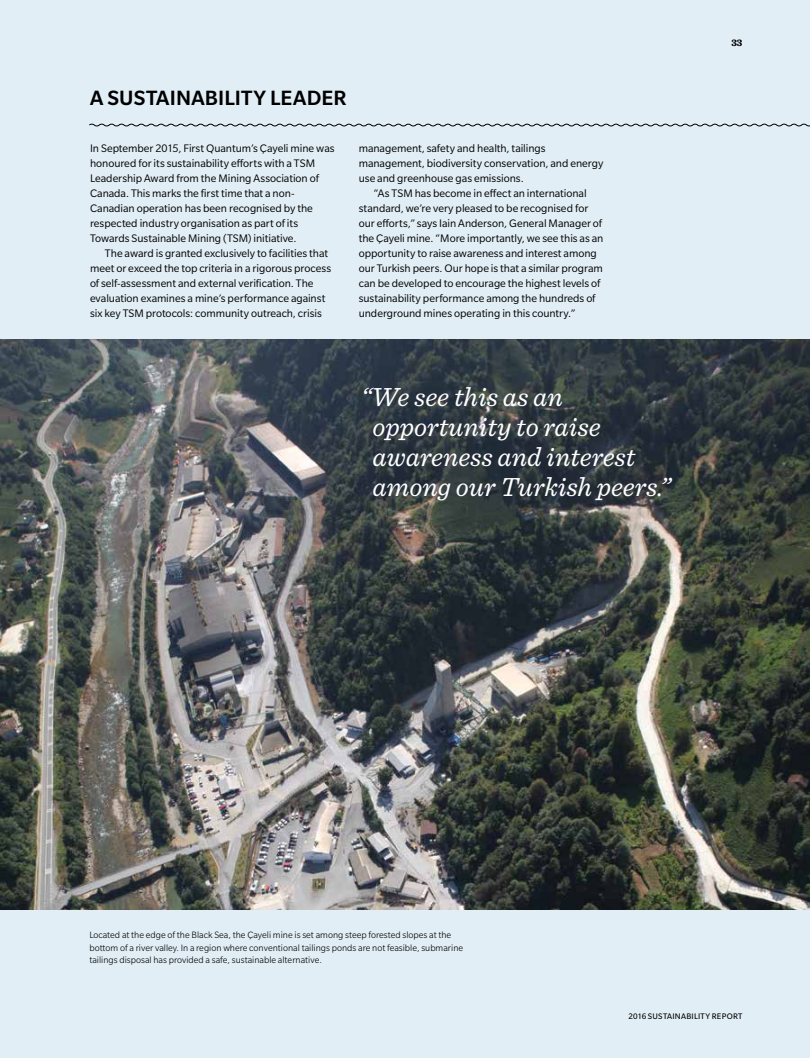
<style>
.page{position:relative;width:810px;height:1058px;background:#e1eef5}
.page>*{position:absolute;margin:0;border:0;box-sizing:border-box;transform-origin:0 0}
.t1{font:italic 27.5px/30px "Sentinel";color:#fff}
.t2{font:500 22.5px "Slate Std";letter-spacing:.01em;color:#000}
.t3{font:11.88px/15px "Slate Std";letter-spacing:-.005em;color:#000}
.t4{font:300 10px/12.5px "Slate Std";color:#000}
.t5{font:700 10px "Sentinel";color:#000}
.t6{font:8.75px "Slate Std";letter-spacing:.025em;color:#000}
</style>
<div class="page">
<img style="left:0;top:339px;width:810px;height:570px">
<svg style="left:89px;top:123px;width:721px;height:4px"></svg>
<h2 class="t2" style="left:90px;top:85px;width:258px">A SUSTAINABILITY LEADER</h2>
<p class="t3" style="left:90px;top:141px;width:246px">In September 2015, First Quantum’s Çayeli mine was honoured for its sustainability efforts with a TSM Leadership Award from the Mining Association of Canada. This marks the first time that a non-Canadian operation has been recognised by the respected industry organisation as part of its Towards Sustainable Mining (TSM) initiative.</p>
<p class="t3" style="left:90px;top:246px;width:243px;text-indent:15px">The award is granted exclusively to facilities that meet or exceed the top criteria in a rigorous process of self-assessment and external verification. The evaluation examines a mine’s performance against six key TSM protocols: community outreach, crisis</p>
<p class="t3" style="left:359px;top:141px;width:246px">management, safety and health, tailings management, biodiversity conservation, and energy use and greenhouse gas emissions.</p>
<p class="t3" style="left:359px;top:186px;width:246px;text-indent:15px">“As TSM has become in effect an international standard, we’re very pleased to be recognised for our efforts,” says Iain Anderson, General Manager of the Çayeli mine. “More importantly, we see this as an opportunity to raise awareness and interest among our Turkish peers. Our hope is that a similar program can be developed to encourage the highest levels of sustainability performance among the hundreds of underground mines operating in this country.”</p>
<h1 class="t1" style="left:372px;top:381px;width:300px;text-indent:-11px">“We see this as an opportunity to raise awareness and interest among our Turkish peers.”</h1>
<p class="t5" style="left:731px;top:36px;width:13px">33</p>
<p class="t4" style="left:89px;top:928px;width:375px">Located at the edge of the Black Sea, the Çayeli mine is set among steep forested slopes at the bottom of a river valley. In a region where conventional tailings ponds are not feasible, submarine tailings disposal has provided a safe, sustainable alternative.</p>
<p class="t6" style="left:628px;top:1011px;width:115px">2016 SUSTAINABILITY REPORT</p>
</div>
